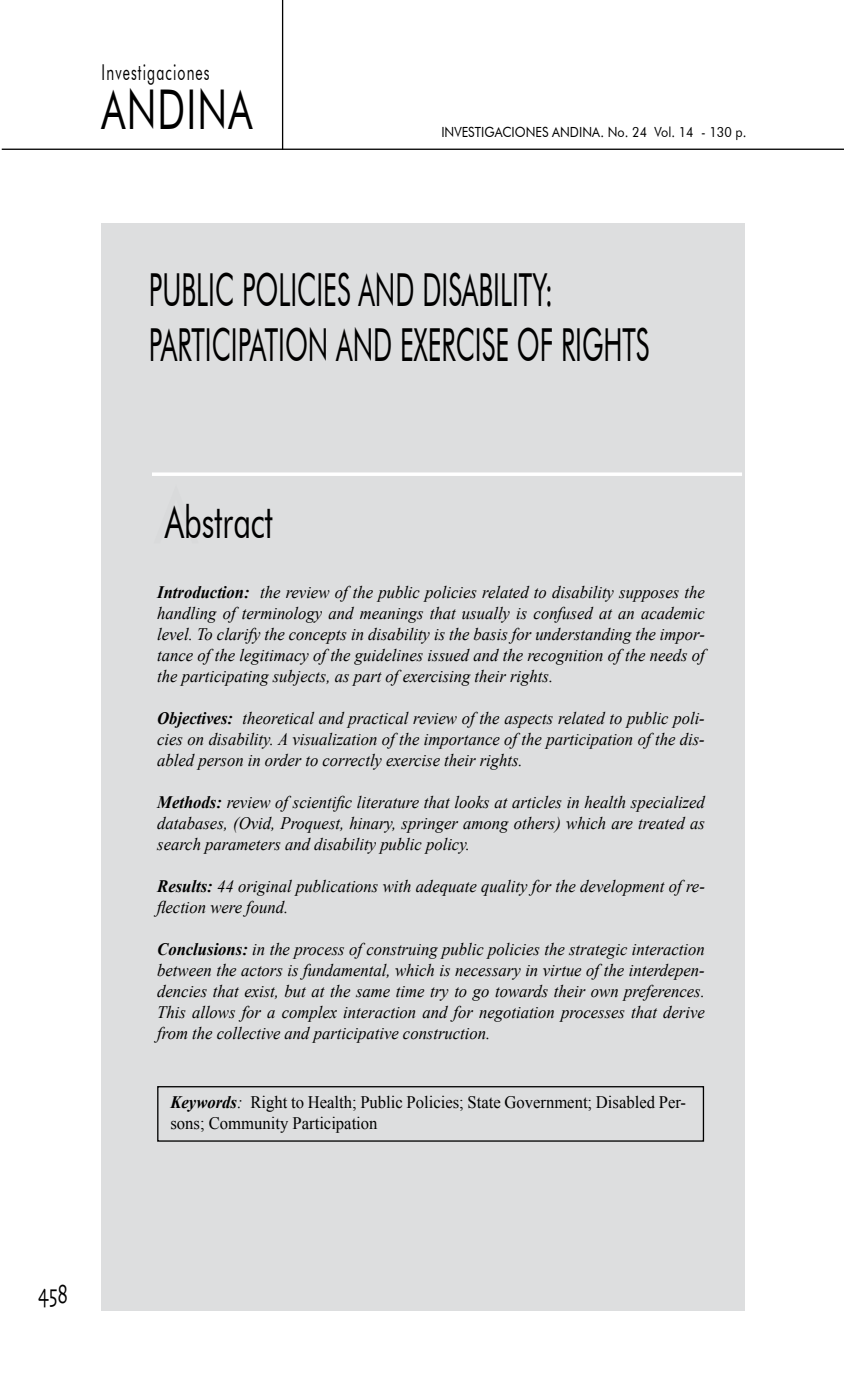
<style>
.page{position:relative;width:844px;height:1385px;background:#fff}
.page>*{position:absolute;margin:0;border:0;box-sizing:border-box;transform-origin:0 0}
.t1{font:54.77px "Futura BT";letter-spacing:.03em;color:#000;scale:.7 1}
.t2{font:45.5px "Futura BT";color:#000;scale:.58 1}
.t3{font:45.5px "Futura BT";color:#000;scale:.68 1}
.t4{font:28px "Skia";color:#000;scale:.65 1}
.t5{font:21.88px "Futura BT";letter-spacing:.08em;color:#000;scale:.64 1}
.t6{font:italic 17.5px/21px "Times New Roman";color:#000;text-align:justify;scale:.95 1}
.t7{font:17.5px/21px "Times New Roman";color:#000;scale:.95 1}
.t8{font:14px "Futura BT";color:#000;scale:.9 1}
.s1{font-size:78.75px;color:#d9dadb}
.s2{font-weight:700}
.s3{font-weight:700;font-style:italic}
.s4{font-style:italic}
</style>
<div class="page">
<hr style="left:282px;top:0;width:1px;height:150px;background:#000">
<hr style="left:2px;top:148px;width:841px;height:2px;background:#000">
<div style="left:101px;top:223px;width:643px;height:1087px;background:#dddedf"></div>
<div style="left:157px;top:1085px;width:547px;height:56px;border:1px solid #000"></div>
<svg style="left:152px;top:472px;width:589px;height:4px;background:#fafafa"></svg>
<p class="t5" style="left:102px;top:59px;width:170px">INVESTIGACIONES</p>
<h1 class="t1" style="left:102px;top:76px;width:217px">ANDINA</h1>
<p class="t8" style="left:441px;top:123px;width:340px">INVESTIGACIONES ANDINA. NO. 24 VOL. 14 - 130 P.</p>
<h2 class="t2" style="left:149px;top:262px;width:185px">PUBLIC POLICIES</h2>
<h2 class="t2" style="left:358px;top:262px;width:337px">AND DISABILITY:</h2>
<h2 class="t2" style="left:149px;top:317px;width:25px">PARTICIPATION</h2>
<h2 class="t2" style="left:336px;top:317px;width:182px">AND EXERCISE</h2>
<h2 class="t2" style="left:516px;top:317px;width:206px">OF RIGHTS</h2>
<h2 class="t3" style="left:154px;top:493px;width:176px"><span class="s1">A</span>ABSTRACT</h2>
<p class="t6" style="left:157px;top:581px;width:577px"><span class="s2">Introduction:</span> the review of the public policies related to disability supposes the handling of terminology and meanings that usually is confused at an academic level. To clarify the concepts in disability is the basis for understanding the impor&shy;tance of the legitimacy of the guidelines issued and the recognition of the needs of the participating subjects, as part of exercising their rights.</p>
<p class="t6" style="left:157px;top:707px;width:577px"><span class="s2">Objectives:</span> theoretical and practical review of the aspects related to public poli&shy;cies on disability. A visualization of the importance of the participation of the dis&shy;abled person in order to correctly exercise their rights.</p>
<p class="t6" style="left:157px;top:791px;width:577px"><span class="s2">Methods:</span> review of scientific literature that looks at articles in health specialized databases, (Ovid, Proquest, hinary, springer among others) which are treated as search parameters and disability public policy.</p>
<p class="t6" style="left:157px;top:875px;width:577px"><span class="s2">Results:</span> 44 original publications with adequate quality for the development of re&shy;flection were found.</p>
<p class="t6" style="left:157px;top:938px;width:577px"><span class="s2">Conclusions:</span> in the process of construing public policies the strategic interaction between the actors is fundamental, which is necessary in virtue of the interdepen&shy;dencies that exist, but at the same time try to go towards their own preferences.<br>This allows for a complex interaction and for negotiation processes that derive from the collective and participative construction.</p>
<p class="t7" style="left:170px;top:1091px;width:544px"><span class="s3">Keywords</span><span class="s4">:</span> Right to Health; Public Policies; State Government; Disabled Per&shy;sons; Community Participation</p>
<h3 class="t4" style="left:38px;top:1276px;width:48px">458</h3>
</div>
